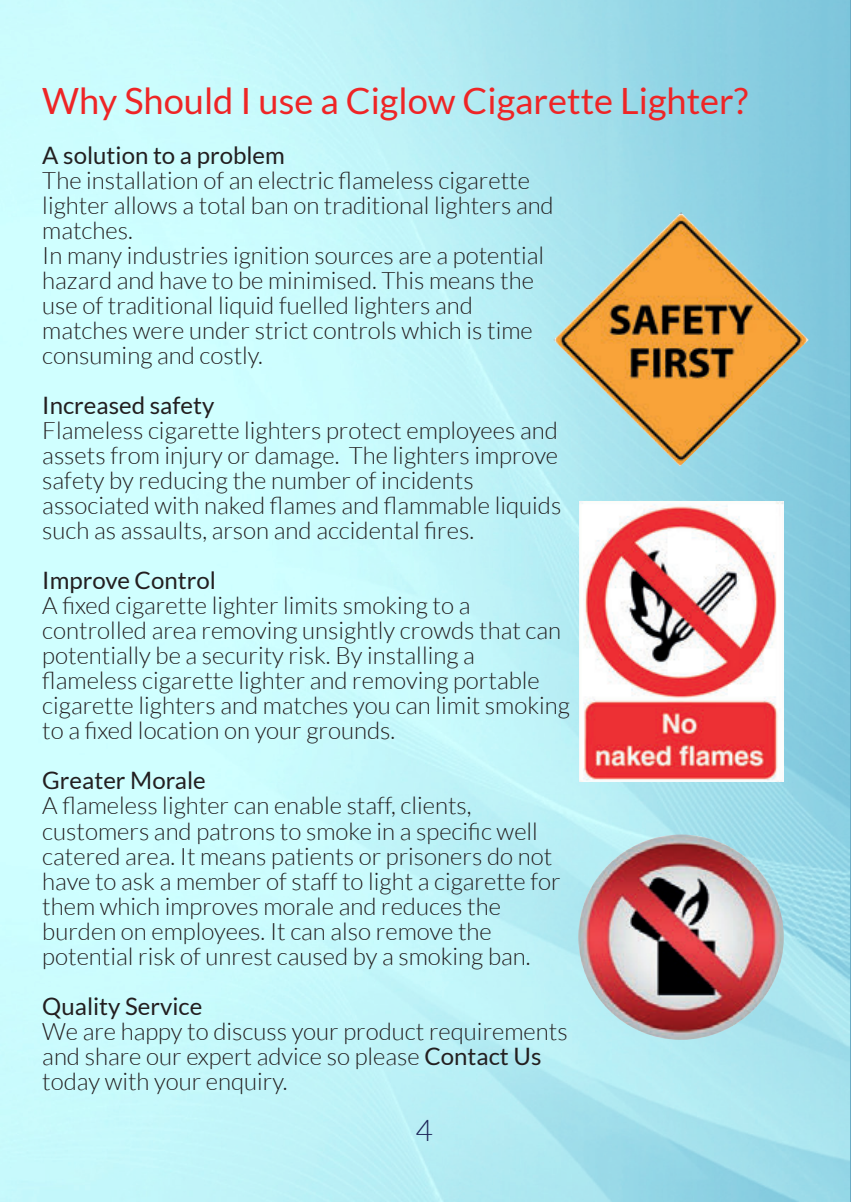
<style>
.page{position:relative;width:851px;height:1202px;background:#fff}
.page>*{position:absolute;margin:0;border:0;box-sizing:border-box;transform-origin:0 0}
.t1{font:36.2px "Lato";color:#ee2526}
.t2{font:300 30px "Lato";color:#1e2659}
.t3{font:300 24px/25px "Lato";color:#231f20}
.t4{font:24px "Lato";color:#231f20}
.s1{font-weight:400}
</style>
<div class="page">
<svg style="left:3px;top:8px;width:844px;height:1px"></svg>
<img style="left:553px;top:212px;width:255px;height:254px">
<img style="left:579px;top:502px;width:204px;height:280px">
<img style="left:578px;top:834px;width:205px;height:206px;border-radius:102px">
<h1 class="t1" style="left:42px;top:81px;width:707px">Why Should I use a Ciglow Cigarette Lighter?</h1>
<p class="t4" style="left:42px;top:142px;width:244px">A solution to a problem</p>
<p class="t3" style="left:42px;top:168px;width:513px">The installation of an electric flameless cigarette lighter allows a total ban on traditional lighters and matches.<br>In many industries ignition sources are a potential hazard and have to be minimised. This means the use of traditional liquid fuelled lighters and matches were under strict controls which is time consuming and costly.</p>
<p class="t4" style="left:42px;top:392px;width:173px">Increased safety</p>
<p class="t3" style="left:42px;top:418px;width:520px">Flameless cigarette lighters protect employees and assets from injury or damage. The lighters improve safety by reducing the number of incidents associated with naked flames and flammable liquids such as assaults, arson and accidental fires.</p>
<p class="t4" style="left:42px;top:567px;width:175px">Improve Control</p>
<p class="t3" style="left:42px;top:593px;width:529px">A fixed cigarette lighter limits smoking to a controlled area removing unsightly crowds that can potentially be a security risk. By installing a flameless cigarette lighter and removing portable cigarette lighters and matches you can limit smoking to a fixed location on your grounds.</p>
<p class="t4" style="left:42px;top:767px;width:165px">Greater Morale</p>
<p class="t3" style="left:42px;top:793px;width:520px">A flameless lighter can enable staff, clients, customers and patrons to smoke in a specific well catered area. It means patients or prisoners do not have to ask a member of staff to light a cigarette for them which improves morale and reduces the burden on employees. It can also remove the potential risk of unrest caused by a smoking ban.</p>
<p class="t4" style="left:42px;top:992px;width:162px">Quality Service</p>
<p class="t3" style="left:42px;top:1018px;width:527px">We are happy to discuss your product requirements and share our expert advice so please <span class="s1">Contact Us </span>today with your enquiry.</p>
<p class="t2" style="left:415px;top:1114px;width:19px">4</p>
</div>
